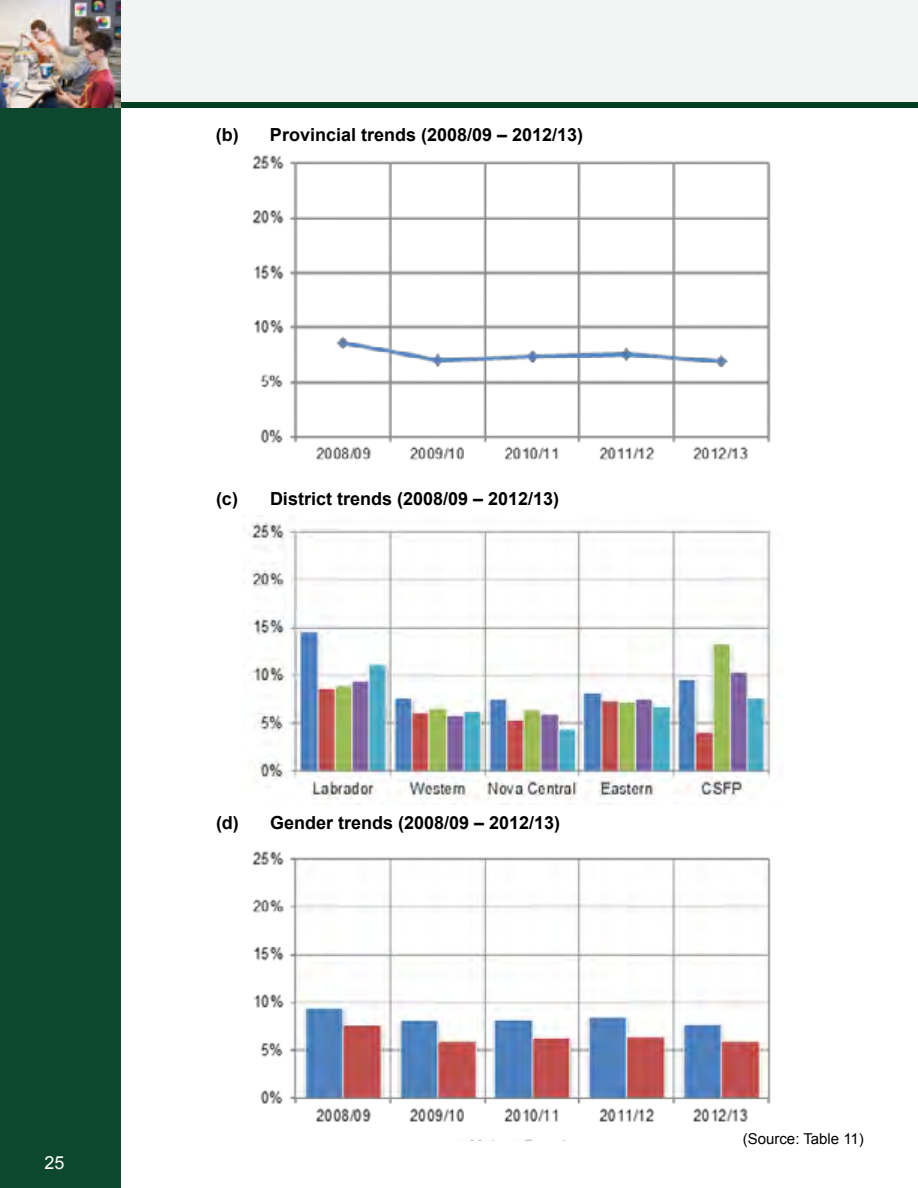
<style>
.page{position:relative;width:918px;height:1188px;background:#fff}
.page>*{position:absolute;margin:0;border:0;box-sizing:border-box;transform-origin:0 0}
.t1{font:700 18px "Arial";color:#000}
.t2{font:18px "Minion Pro";color:#fff}
.t3{font:15px "Arial";color:#000}
</style>
<div class="page">
<div style="left:0;top:0;width:918px;height:108px;background:#f3f5f4"></div>
<div style="left:0;top:105px;width:121px;height:1083px;background:#0d472d"></div>
<div style="left:0;top:103px;width:918px;height:5px;background:#003e22"></div>
<img style="left:252px;top:155px;width:519px;height:305px">
<img style="left:248px;top:522px;width:525px;height:282px">
<img style="left:252px;top:851px;width:519px;height:289px">
<img style="left:0;top:0;width:121px;height:108px">
<p class="t2" style="left:46px;top:1151px;width:19px">25</p>
<p class="t1" style="left:216px;top:123px;width:369px">(b) Provincial trends (2008/09 – 2012/13)</p>
<p class="t1" style="left:216px;top:487px;width:345px">(c) District trends (2008/09 – 2012/13)</p>
<p class="t1" style="left:216px;top:811px;width:346px">(d) Gender trends (2008/09 – 2012/13)</p>
<p class="t3" style="left:743px;top:1129px;width:123px">(Source: Table 11)</p>
</div>
